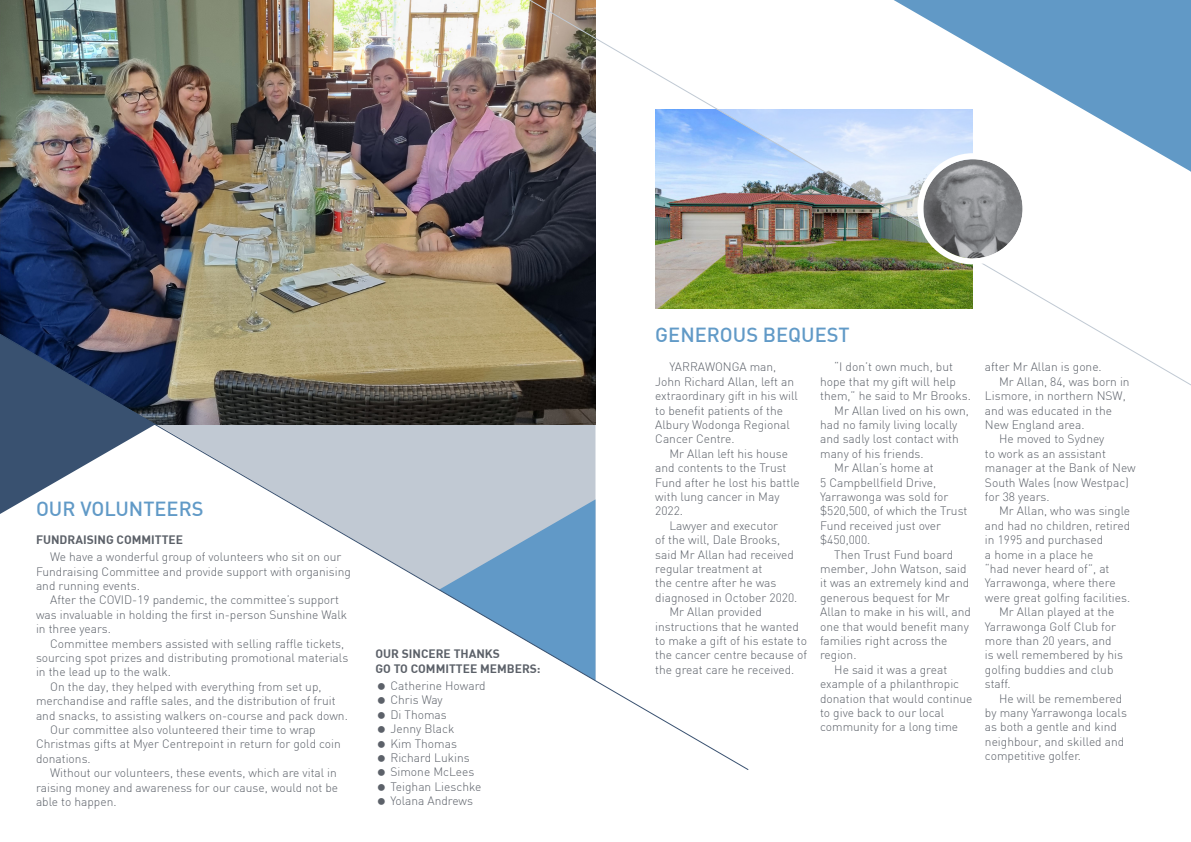
<style>
.page{position:relative;width:1191px;height:842px;background:#fff}
.page>*{position:absolute;margin:0;border:0;box-sizing:border-box;transform-origin:0 0}
.t1{font:500 20px "DIN";color:#619ac7}
.t2{font:300 12px/14.4px "DIN";color:#5c6169}
.t3{font:700 12px/14.4px "DIN";color:#5c6169}
</style>
<div class="page">
<img style="left:0;top:0;width:528px;height:316px">
<svg style="left:0;top:316px;width:749px;height:454px"></svg>
<img style="left:528px;top:0;width:663px;height:453px">
<img style="left:923px;top:159px;width:99px;height:99px;border-radius:50px">
<div style="left:917px;top:153px;width:111px;height:111px;border:6px solid #fff;border-radius:50%"></div>
<svg style="left:378px;top:683px;width:7px;height:7px"></svg>
<svg style="left:378px;top:697px;width:7px;height:7px"></svg>
<svg style="left:378px;top:712px;width:7px;height:7px"></svg>
<svg style="left:378px;top:726px;width:7px;height:7px"></svg>
<svg style="left:378px;top:740px;width:7px;height:7px"></svg>
<svg style="left:378px;top:755px;width:7px;height:7px"></svg>
<p class="t1" style="left:36px;top:496px;width:169px">OUR VOLUNTEERS</p>
<p class="t3" style="left:36px;top:532px;width:149px">FUNDRAISING COMMITTEE</p>
<p class="t2" style="left:36px;top:550px;width:316px;text-indent:14px">We have a wonderful group of volunteers who sit on our<br>Fundraising Committee and provide support with organising and running events.</p>
<p class="t2" style="left:36px;top:593px;width:313px;text-indent:14px">After the COVID-19 pandemic, the committee’s support was invaluable in holding the first in-person Sunshine Walk in three years.</p>
<p class="t2" style="left:36px;top:636px;width:314px;text-indent:14px">Committee members assisted with selling raffle tickets, sourcing spot prizes and distributing promotional materials in the lead up to the walk.</p>
<p class="t2" style="left:36px;top:679px;width:313px;text-indent:14px">On the day, they helped with everything from set up, merchandise and raffle sales, and the distribution of fruit and snacks, to assisting walkers on-course and pack down.</p>
<p class="t2" style="left:36px;top:722px;width:306px;text-indent:14px">Our committee also volunteered their time to wrap<br>Christmas gifts at Myer Centrepoint in return for gold coin donations.</p>
<p class="t2" style="left:36px;top:766px;width:304px;text-align:justify;text-indent:14px">Without our volunteers, these events, which are vital in raising money and awareness for our cause, would not be able to happen.</p>
<p class="t3" style="left:375px;top:646px;width:167px">OUR SINCERE THANKS<br>GO TO COMMITTEE MEMBERS:</p>
<p class="t2" style="left:390px;top:678px;width:97px">Catherine Howard</p>
<p class="t2" style="left:390px;top:693px;width:54px">Chris Way</p>
<p class="t2" style="left:390px;top:707px;width:58px">Di Thomas</p>
<p class="t2" style="left:390px;top:722px;width:65px">Jenny Black</p>
<p class="t2" style="left:390px;top:736px;width:68px">Kim Thomas</p>
<p class="t2" style="left:390px;top:750px;width:81px">Richard Lukins</p>
<p class="t2" style="left:390px;top:765px;width:85px">Simone McLees</p>
<p class="t2" style="left:390px;top:779px;width:92px">Teighan Lieschke</p>
<p class="t2" style="left:390px;top:794px;width:84px">Yolana Andrews</p>
<p class="t1" style="left:655px;top:322px;width:196px">GENEROUS BEQUEST</p>
<p class="t2" style="left:655px;top:360px;width:144px;text-indent:14px">YARRAWONGA man,<br>John Richard Allan, left an extraordinary gift in his will to benefit patients of the<br>Albury Wodonga Regional<br>Cancer Centre.</p>
<p class="t2" style="left:655px;top:446px;width:146px;text-indent:14px">Mr Allan left his house and contents to the Trust<br>Fund after he lost his battle with lung cancer in May<br>2022.</p>
<p class="t2" style="left:655px;top:518px;width:144px;text-indent:14px">Lawyer and executor<br>of the will, Dale Brooks, said Mr Allan had received regular treatment at<br>the centre after he was diagnosed in October 2020.</p>
<p class="t2" style="left:655px;top:604px;width:153px;text-indent:14px">Mr Allan provided instructions that he wanted to make a gift of his estate to the cancer centre because of the great care he received.</p>
<p class="t2" style="left:820px;top:360px;width:152px;text-indent:14px">“I don’t own much, but hope that my gift will help them,” he said to Mr Brooks.</p>
<p class="t2" style="left:820px;top:403px;width:150px;text-indent:14px">Mr Allan lived on his own, had no family living locally and sadly lost contact with many of his friends.</p>
<p class="t2" style="left:820px;top:460px;width:149px;text-indent:14px">Mr Allan’s home at<br>5 Campbellfield Drive,<br>Yarrawonga was sold for $520,500, of which the Trust<br>Fund received just over $450,000.</p>
<p class="t2" style="left:820px;top:547px;width:152px;text-indent:14px">Then Trust Fund board member, John Watson, said it was an extremely kind and generous bequest for Mr<br>Allan to make in his will, and one that would benefit many families right across the region.</p>
<p class="t2" style="left:820px;top:662px;width:154px;text-indent:14px">He said it was a great example of a philanthropic donation that would continue to give back to our local community for a long time</p>
<p class="t2" style="left:985px;top:360px;width:118px">after Mr Allan is gone.</p>
<p class="t2" style="left:985px;top:374px;width:146px;text-indent:14px">Mr Allan, 84, was born in<br>Lismore, in northern NSW, and was educated in the<br>New England area.</p>
<p class="t2" style="left:985px;top:432px;width:152px;text-indent:14px">He moved to Sydney<br>to work as an assistant manager at the Bank of New<br>South Wales (now Westpac) for 38 years.</p>
<p class="t2" style="left:985px;top:504px;width:147px;text-indent:14px">Mr Allan, who was single and had no children, retired in 1995 and purchased<br>a home in a place he<br>“had never heard of”, at<br>Yarrawonga, where there were great golfing facilities.</p>
<p class="t2" style="left:985px;top:604px;width:140px;text-indent:14px">Mr Allan played at the<br>Yarrawonga Golf Club for more than 20 years, and is well remembered by his golfing buddies and club staff.</p>
<p class="t2" style="left:985px;top:691px;width:143px;text-indent:14px">He will be remembered by many Yarrawonga locals as both a gentle and kind neighbour, and skilled and competitive golfer.</p>
</div>
